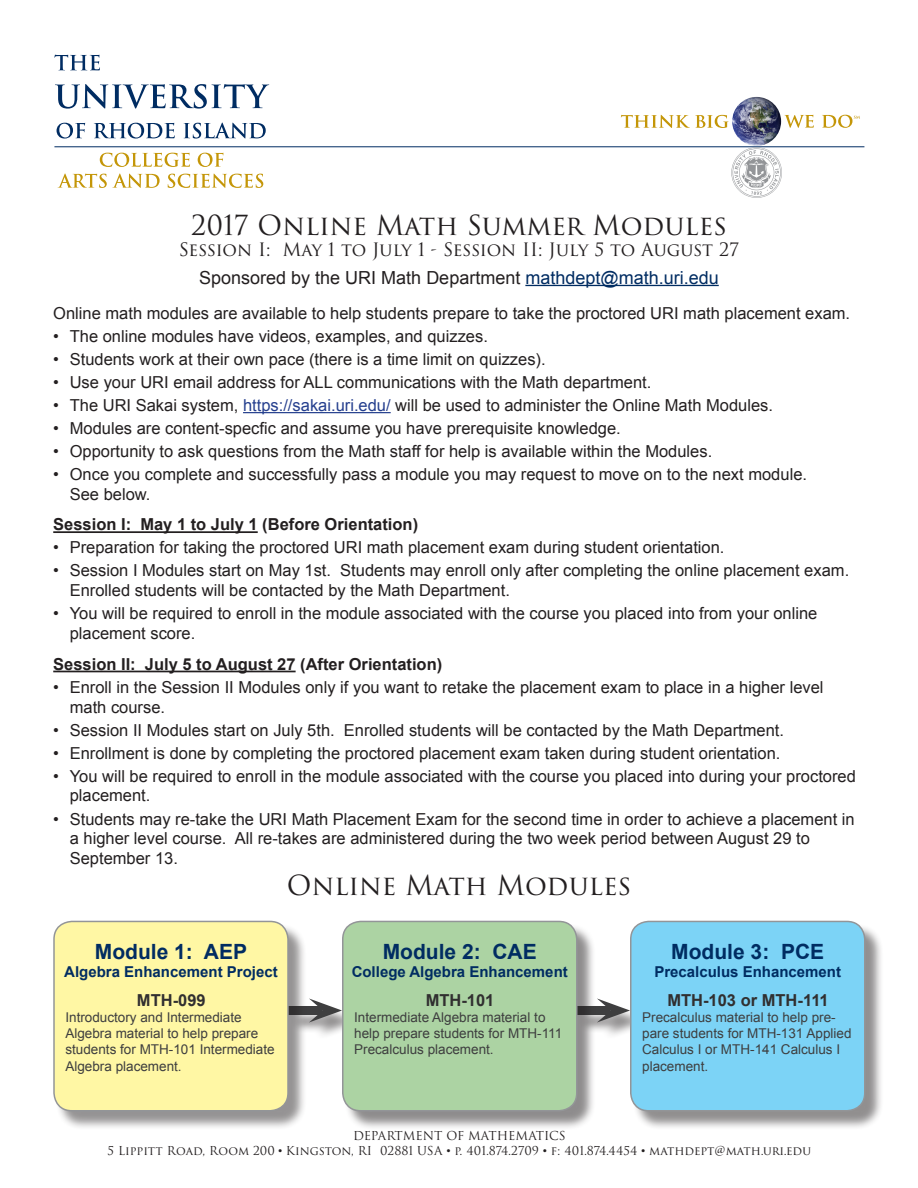
<style>
.page{position:relative;width:918px;height:1188px;background:#fff}
.page>*{position:absolute;margin:0;border:0;box-sizing:border-box;transform-origin:0 0}
.t1{font:27px "Trajan Pro 3";color:#231f20}
.t2{font:700 21px "Arial";color:#002c62}
.t3{font:18px "Arial";color:#231f20}
.t4{font:18px "Trajan Pro 3";letter-spacing:-.01em;color:#231f20}
.t5{font:16.5px/19.8px "Arial";color:#231f20}
.t6{font:700 16.5px "Arial";color:#231f20}
.t7{font:700 16.5px "Arial";color:#312f30}
.t8{font:700 15px "Arial";color:#002c62}
.t9{font:13.5px/16.2px "Arial";color:#3e3e3f}
.t10{font:12px "Trajan Pro 3";color:#231f20}
.s1{color:#002c62}
.s2{color:#253f8e}
.s3{font-family:"Arial"}
</style>
<div class="page">
<hr style="left:54px;top:146px;width:810px;height:1px;background:#002c62">
<svg style="left:55px;top:84px;width:214px;height:25px"></svg>
<svg style="left:57px;top:123px;width:28px;height:16px"></svg>
<svg style="left:94px;top:123px;width:81px;height:16px"></svg>
<svg style="left:184px;top:123px;width:82px;height:16px"></svg>
<svg style="left:54px;top:55px;width:46px;height:15px"></svg>
<svg style="left:100px;top:153px;width:90px;height:14px"></svg>
<svg style="left:198px;top:153px;width:26px;height:14px"></svg>
<svg style="left:58px;top:173px;width:102px;height:15px"></svg>
<svg style="left:168px;top:174px;width:95px;height:14px"></svg>
<svg style="left:731px;top:147px;width:51px;height:51px"></svg>
<svg style="left:621px;top:115px;width:108px;height:13px"></svg>
<svg style="left:784px;top:115px;width:30px;height:13px"></svg>
<svg style="left:822px;top:115px;width:38px;height:13px"></svg>
<img style="left:732px;top:97px;width:49px;height:49px;border-radius:24px">
<hr style="left:525px;top:285px;width:194px;height:1px;background:#002c62">
<hr style="left:243px;top:412px;width:148px;height:1px;background:#253f8e">
<hr style="left:53px;top:531px;width:205px;height:2px;background:#231f20">
<hr style="left:53px;top:671px;width:243px;height:1px;background:#231f20">
<div style="left:578px;top:1002px;width:69px;height:38px;background:#231f20;opacity:.5"></div>
<div style="left:576px;top:1006px;width:35px;height:9px;background:#3e3e3f"></div>
<svg style="left:597px;top:998px;width:33px;height:25px"></svg>
<div style="left:290px;top:1002px;width:69px;height:38px;background:#231f20;opacity:.5"></div>
<div style="left:288px;top:1006px;width:35px;height:9px;background:#3e3e3f"></div>
<svg style="left:309px;top:998px;width:33px;height:25px"></svg>
<div style="left:56px;top:923px;width:251px;height:207px;background:#231f20;opacity:.48"></div>
<div style="left:54px;top:921px;width:234px;height:190px;background:#fff7a4;border-radius:18px"></div>
<div style="left:53px;top:921px;width:236px;height:191px;border:2px solid #939598;border-radius:18px"></div>
<div style="left:344px;top:923px;width:252px;height:207px;background:#231f20;opacity:.51"></div>
<div style="left:343px;top:921px;width:234px;height:190px;background:#acd3a3;border-radius:18px"></div>
<div style="left:342px;top:921px;width:236px;height:191px;border:2px solid #939598;border-radius:18px"></div>
<div style="left:632px;top:923px;width:252px;height:207px;background:#231f20;opacity:.5"></div>
<div style="left:631px;top:921px;width:234px;height:190px;background:#7cd3f6;border-radius:18px"></div>
<div style="left:630px;top:921px;width:236px;height:191px;border:2px solid #939598;border-radius:18px"></div>
<p class="t1" style="left:191px;top:206px;width:537px">2017 Online Math Summer Modules</p>
<p class="t4" style="left:179px;top:238px;width:562px">Session I: May 1 to July 1 - Session II: July 5 to August 27</p>
<p class="t3" style="left:199px;top:265px;width:521px">Sponsored by the URI Math Department <span class="s1">mathdept@math.uri.edu</span></p>
<p class="t5" style="left:53px;top:303px;width:798px">Online math modules are available to help students prepare to take the proctored URI math placement exam.</p>
<p class="t5" style="left:53px;top:326px;width:436px">• The online modules have videos, examples, and quizzes.</p>
<p class="t5" style="left:53px;top:349px;width:494px">• Students work at their own pace (there is a time limit on quizzes).</p>
<p class="t5" style="left:53px;top:372px;width:600px">• Use your URI email address for ALL communications with the Math department.</p>
<p class="t5" style="left:53px;top:395px;width:721px">• The URI Sakai system, <span class="s2">https://sakai.uri.edu/</span> will be used to administer the Online Math Modules.</p>
<p class="t5" style="left:53px;top:418px;width:569px">• Modules are content-specfic and assume you have prerequisite knowledge.</p>
<p class="t5" style="left:53px;top:441px;width:661px">• Opportunity to ask questions from the Math staff for help is available within the Modules.</p>
<p class="t5" style="left:70px;top:464px;width:739px;text-indent:-16px">• Once you complete and successfully pass a module you may request to move on to the next module.<br>See below.</p>
<p class="t6" style="left:53px;top:514px;width:366px">Session I: May 1 to July 1 (Before Orientation)</p>
<p class="t5" style="left:53px;top:538px;width:673px">• Preparation for taking the proctored URI math placement exam during student orientation.</p>
<p class="t5" style="left:70px;top:561px;width:781px;text-indent:-16px">• Session I Modules start on May 1st. Students may enroll only after completing the online placement exam.<br>Enrolled students will be contacted by the Math Department.</p>
<p class="t5" style="left:70px;top:604px;width:749px;text-indent:-16px">• You will be required to enroll in the module associated with the course you placed into from your online placement score.</p>
<p class="t6" style="left:53px;top:653px;width:391px">Session II: July 5 to August 27 (After Orientation)</p>
<p class="t5" style="left:70px;top:677px;width:755px;text-indent:-16px">• Enroll in the Session II Modules only if you want to retake the placement exam to place in a higher level math course.</p>
<p class="t5" style="left:53px;top:720px;width:732px">• Session II Modules start on July 5th. Enrolled students will be contacted by the Math Department.</p>
<p class="t5" style="left:53px;top:743px;width:729px">• Enrollment is done by completing the proctored placement exam taken during student orientation.</p>
<p class="t5" style="left:70px;top:766px;width:788px;text-indent:-16px">• You will be required to enroll in the module associated with the course you placed into during your proctored placement.</p>
<p class="t5" style="left:70px;top:809px;width:787px;text-indent:-16px">• Students may re-take the URI Math Placement Exam for the second time in order to achieve a placement in a higher level course. All re-takes are administered during the two week period between August 29 to<br>September 13.</p>
<p class="t1" style="left:287px;top:867px;width:346px">Online Math Modules</p>
<p class="t2" style="left:95px;top:938px;width:154px">Module 1: AEP</p>
<p class="t8" style="left:64px;top:962px;width:215px">Algebra Enhancement Project</p>
<p class="t7" style="left:137px;top:989px;width:70px">MTH-099</p>
<p class="t9" style="left:65px;top:1009px;width:211px">Introductory and Intermediate<br>Algebra material to help prepare students for MTH-101 Intermediate<br>Algebra placement.</p>
<p class="t2" style="left:383px;top:938px;width:156px">Module 2: CAE</p>
<p class="t8" style="left:352px;top:962px;width:218px">College Algebra Enhancement</p>
<p class="t7" style="left:426px;top:989px;width:70px">MTH-101</p>
<p class="t9" style="left:354px;top:1009px;width:210px">Intermediate Algebra material to help prepare students for MTH-111<br>Precalculus placement.</p>
<p class="t2" style="left:671px;top:938px;width:154px">Module 3: PCE</p>
<p class="t8" style="left:654px;top:962px;width:188px">Precalculus Enhancement</p>
<p class="t7" style="left:667px;top:989px;width:163px">MTH-103 or MTH-111</p>
<p class="t9" style="left:642px;top:1009px;width:211px">Precalculus material to help pre&shy;pare students for MTH-131 Applied<br>Calculus I or MTH-141 Calculus I placement.</p>
<p class="t10" style="left:353px;top:1128px;width:214px">DEPARTMENT OF MATHEMATICS</p>
<p class="t10" style="left:108px;top:1142px;width:705px">5 Lippitt Road, Room 200 <span class="s3">•</span> Kingston, RI 02881 USA <span class="s3">•</span> p. 401.874.2709 <span class="s3">•</span> f: 401.874.4454 <span class="s3">•</span> mathdept@math.uri.edu</p>
</div>
